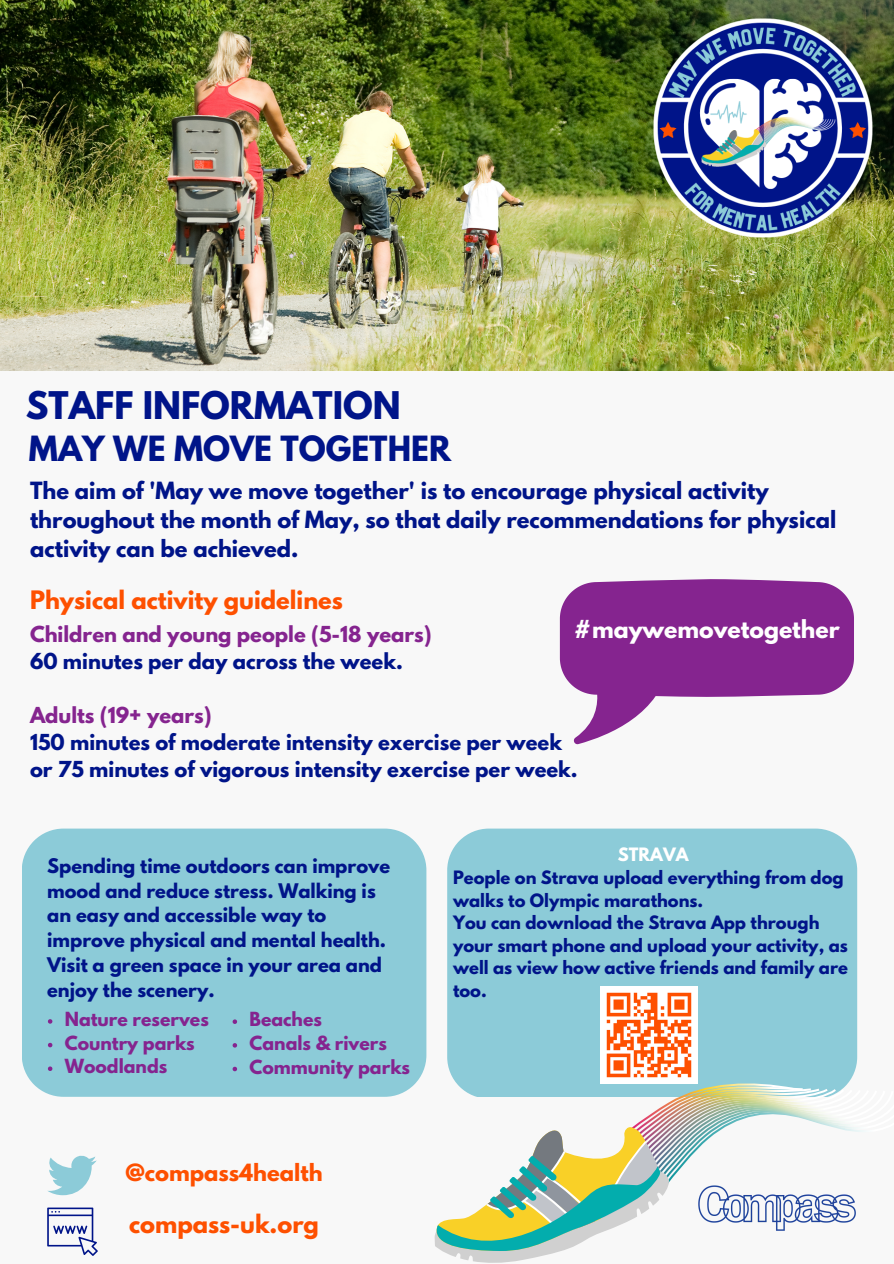
<style>
.page{position:relative;width:894px;height:1264px;background:#fff}
.page>*{position:absolute;margin:0;border:0;box-sizing:border-box;transform-origin:0 0}
.t1{font:700 33.75px "League Spartan";color:#001489}
.t2{font:700 30.75px "League Spartan";color:#001489}
.t3{font:700 22.5px "League Spartan";color:#fe5000}
.t4{font:700 21.9px "League Spartan";color:#fff}
.t5{font:700 21px/29.2px "League Spartan";color:#001489}
.t6{font:700 21px "League Spartan";color:#fe5000}
.t7{font:700 19.5px/27px "League Spartan";color:#001489}
.t8{font:700 19.5px "League Spartan";color:#85248f}
.t9{font:700 17.85px/24.8px "League Spartan";color:#001489}
.t10{font:700 17.25px/23.7px "League Spartan";color:#85248f}
.t11{font:700 16.35px/22.5px "League Spartan";color:#001489}
.t12{font:700 16.35px "League Spartan";color:#fff}
</style>
<div class="page">
<div style="left:0;top:0;width:893px;height:1263px;background:#f8f8f8"></div>
<img style="left:0;top:0;width:893px;height:370px">
<div style="left:22px;top:828px;width:404px;height:268px;background:#8ccbd8"></div>
<div style="left:447px;top:828px;width:409px;height:251px;background:#8ccbd8"></div>
<svg style="left:434px;top:1079px;width:426px;height:184px"></svg>
<svg style="left:559px;top:579px;width:294px;height:165px"></svg>
<svg style="left:47px;top:1155px;width:50px;height:40px"></svg>
<svg style="left:47px;top:1207px;width:51px;height:48px"></svg>
<img style="left:686px;top:1142px;width:174px;height:121px">
<img style="left:600px;top:986px;width:97px;height:97px">
<svg style="left:48px;top:1019px;width:4px;height:4px"></svg>
<svg style="left:48px;top:1042px;width:4px;height:5px"></svg>
<svg style="left:48px;top:1066px;width:4px;height:4px"></svg>
<svg style="left:232px;top:1019px;width:5px;height:4px"></svg>
<svg style="left:232px;top:1043px;width:5px;height:4px"></svg>
<svg style="left:232px;top:1066px;width:5px;height:5px"></svg>
<img style="left:634px;top:0;width:246px;height:257px">
<h1 class="t1" style="left:26px;top:388px;width:376px">STAFF INFORMATION</h1>
<h2 class="t2" style="left:29px;top:433px;width:423px">MAY WE MOVE TOGETHER</h2>
<p class="t5" style="left:30px;top:478px;width:807px">The aim of 'May we move together' is to encourage physical activity throughout the month of May, so that daily recommendations for physical activity can be achieved.</p>
<h3 class="t3" style="left:30px;top:588px;width:314px">Physical activity guidelines</h3>
<h3 class="t4" style="left:573px;top:618px;width:267px">#maywemovetogether</h3>
<p class="t8" style="left:30px;top:624px;width:403px">Children and young people (5-18 years)</p>
<p class="t7" style="left:30px;top:650px;width:374px">60 minutes per day across the week.</p>
<p class="t8" style="left:30px;top:705px;width:183px">Adults (19+ years)</p>
<p class="t7" style="left:30px;top:731px;width:549px">150 minutes of moderate intensity exercise per week or 75 minutes of vigorous intensity exercise per week.</p>
<p class="t9" style="left:47px;top:855px;width:344px">Spending time outdoors can improve mood and reduce stress. Walking is an easy and accessible way to improve physical and mental health.<br>Visit a green space in your area and enjoy the scenery.</p>
<p class="t10" style="left:65px;top:1009px;width:145px">Nature reserves<br>Country parks<br>Woodlands</p>
<p class="t10" style="left:249px;top:1009px;width:162px">Beaches<br>Canals &amp; rivers<br>Community parks</p>
<p class="t6" style="left:125px;top:1161px;width:198px">@compass4health</p>
<h3 class="t3" style="left:129px;top:1212px;width:191px">compass-uk.org</h3>
<p class="t12" style="left:617px;top:846px;width:72px">STRAVA</p>
<p class="t11" style="left:453px;top:868px;width:396px">People on Strava upload everything from dog walks to Olympic marathons.<br>You can download the Strava App through your smart phone and upload your activity, as well as view how active friends and family are too.</p>
</div>
